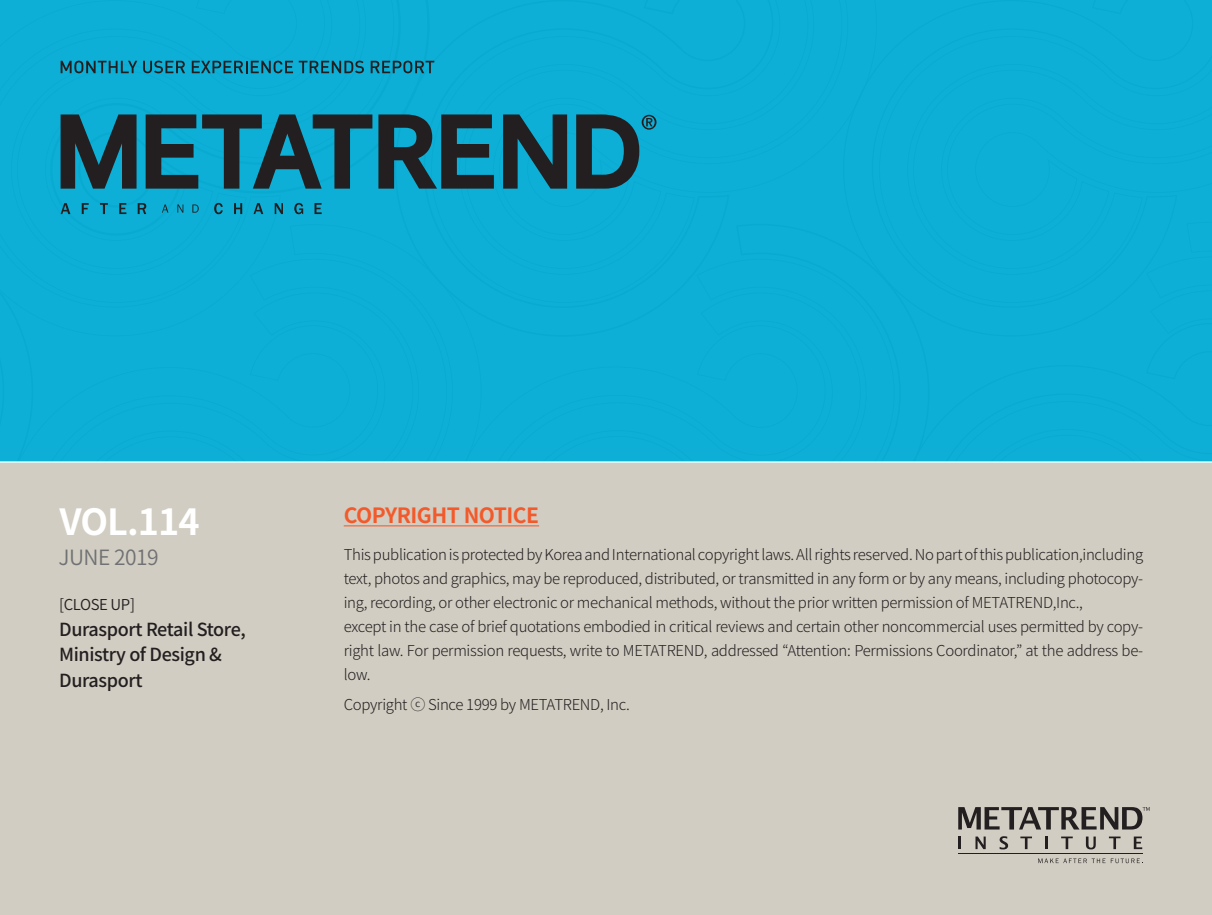
<style>
.page{position:relative;width:1212px;height:915px;background:#fff}
.page>*{position:absolute;margin:0;border:0;box-sizing:border-box;transform-origin:0 0}
.t1{font:700 36px "Noto Sans CJ Kkr";letter-spacing:-.025em;color:#fff}
.t2{font:700 21px "Noto Sans CJ Kkr";letter-spacing:-.025em;color:#f35a2b}
.t3{font:600 21px "Noto Sans CJ Kkr";letter-spacing:-.025em;color:#707173}
.t4{font:500 18px "Noto Sans CJ Kkr";letter-spacing:-.02em;color:#231f20}
.t5{font:300 15px/24px "Noto Sans CJ Kkr";letter-spacing:-.02em;color:#231f20;text-align:justify}
.t6{font:600 15px "Noto Sans CJ Kkr";letter-spacing:-.025em;color:#231f20}
</style>
<div class="page">
<div style="left:0;top:0;width:1212px;height:914px;background:#d1cdc2"></div>
<div style="left:773px;top:0;width:54px;height:224px;background:#0dafd6"></div>
<div style="left:827px;top:0;width:385px;height:290px;background:#0dafd6"></div>
<div style="left:50px;top:292px;width:55px;height:33px;background:#0dafd6"></div>
<div style="left:105px;top:269px;width:328px;height:192px;background:#0dafd6"></div>
<div style="left:50px;top:325px;width:334px;height:136px;background:#0dafd6"></div>
<div style="left:433px;top:336px;width:113px;height:125px;background:#0dafd6"></div>
<svg style="left:957px;top:256px;width:44px;height:34px"></svg>
<div style="left:946px;top:290px;width:55px;height:33px;background:#0dafd6"></div>
<div style="left:1001px;top:222px;width:211px;height:101px;background:#0dafd6"></div>
<div style="left:946px;top:323px;width:266px;height:138px;background:#0dafd6"></div>
<div style="left:378px;top:0;width:395px;height:336px;background:#0dafd6"></div>
<div style="left:546px;top:224px;width:400px;height:237px;background:#0dafd6"></div>
<div style="left:7px;top:0;width:387px;height:269px;background:#0dafd6"></div>
<div style="left:0;top:223px;width:50px;height:238px;background:#0dafd6"></div>
<svg style="left:61px;top:203px;width:9px;height:11px"></svg>
<svg style="left:82px;top:203px;width:7px;height:11px"></svg>
<svg style="left:100px;top:203px;width:8px;height:11px"></svg>
<svg style="left:119px;top:203px;width:7px;height:11px"></svg>
<svg style="left:138px;top:203px;width:8px;height:11px"></svg>
<svg style="left:162px;top:204px;width:6px;height:8px"></svg>
<svg style="left:177px;top:204px;width:6px;height:8px"></svg>
<svg style="left:192px;top:204px;width:7px;height:8px"></svg>
<svg style="left:214px;top:203px;width:9px;height:11px"></svg>
<svg style="left:234px;top:203px;width:8px;height:11px"></svg>
<svg style="left:254px;top:203px;width:9px;height:11px"></svg>
<svg style="left:275px;top:203px;width:8px;height:11px"></svg>
<svg style="left:294px;top:203px;width:9px;height:11px"></svg>
<svg style="left:314px;top:203px;width:8px;height:11px"></svg>
<svg style="left:61px;top:114px;width:76px;height:74px;background:#1b4e5b"></svg>
<svg style="left:146px;top:114px;width:226px;height:74px;background:#176579"></svg>
<svg style="left:378px;top:114px;width:116px;height:74px;background:#1a5565"></svg>
<svg style="left:503px;top:114px;width:64px;height:74px;background:#1b5160"></svg>
<svg style="left:576px;top:114px;width:80px;height:74px;background:#17667a"></svg>
<svg style="left:61px;top:61px;width:76px;height:12px"></svg>
<svg style="left:143px;top:61px;width:42px;height:12px"></svg>
<svg style="left:192px;top:61px;width:101px;height:12px"></svg>
<svg style="left:299px;top:61px;width:65px;height:12px"></svg>
<svg style="left:371px;top:61px;width:63px;height:12px"></svg>
<svg style="left:958px;top:807px;width:191px;height:22px"></svg>
<svg style="left:958px;top:836px;width:3px;height:12px"></svg>
<svg style="left:975px;top:836px;width:11px;height:12px"></svg>
<svg style="left:999px;top:836px;width:9px;height:13px"></svg>
<svg style="left:1020px;top:836px;width:12px;height:12px"></svg>
<svg style="left:1045px;top:836px;width:3px;height:12px"></svg>
<svg style="left:1061px;top:836px;width:12px;height:12px"></svg>
<svg style="left:1086px;top:836px;width:10px;height:13px"></svg>
<svg style="left:1109px;top:836px;width:11px;height:12px"></svg>
<svg style="left:1134px;top:836px;width:8px;height:12px"></svg>
<hr style="left:958px;top:853px;width:184px;height:1px;background:#231f20">
<svg style="left:1038px;top:858px;width:67px;height:4px"></svg>
<svg style="left:1111px;top:858px;width:32px;height:5px"></svg>
<hr style="left:344px;top:525px;width:195px;height:1px;background:#f35a2b">
<hr style="left:0;top:461px;width:1212px;height:1px;background:#fff">
<p class="t1" style="left:60px;top:501px;width:142px">VOL.114</p>
<p class="t3" style="left:58px;top:545px;width:102px">JUNE 2019</p>
<p class="t6" style="left:59px;top:596px;width:77px">[CLOSE UP]</p>
<p class="t4" style="left:59px;top:618px;width:188px">Durasport Retail Store,</p>
<p class="t4" style="left:59px;top:644px;width:164px">Ministry of Design &amp;</p>
<p class="t4" style="left:59px;top:669px;width:85px">Durasport</p>
<p class="t2" style="left:344px;top:503px;width:197px">COPYRIGHT NOTICE</p>
<p class="t5" style="left:344px;top:542px;width:801px">This publication is protected by Korea and International copyright laws. All rights reserved. No part of this publication,including text, photos and graphics, may be reproduced, distributed, or transmitted in any form or by any means, including photocopy&shy;ing, recording, or other electronic or mechanical methods, without the prior written permission of METATREND,Inc.,</p>
<p class="t5" style="left:344px;top:614px;width:801px">except in the case of brief quotations embodied in critical reviews and certain other noncommercial uses permitted by copy&shy;right law. For permission requests, write to METATREND, addressed “Attention: Permissions Coordinator,” at the address be&shy;low.</p>
<p class="t5" style="left:344px;top:693px;width:288px">Copyright ⓒ Since 1999 by METATREND, Inc.</p>
</div>
